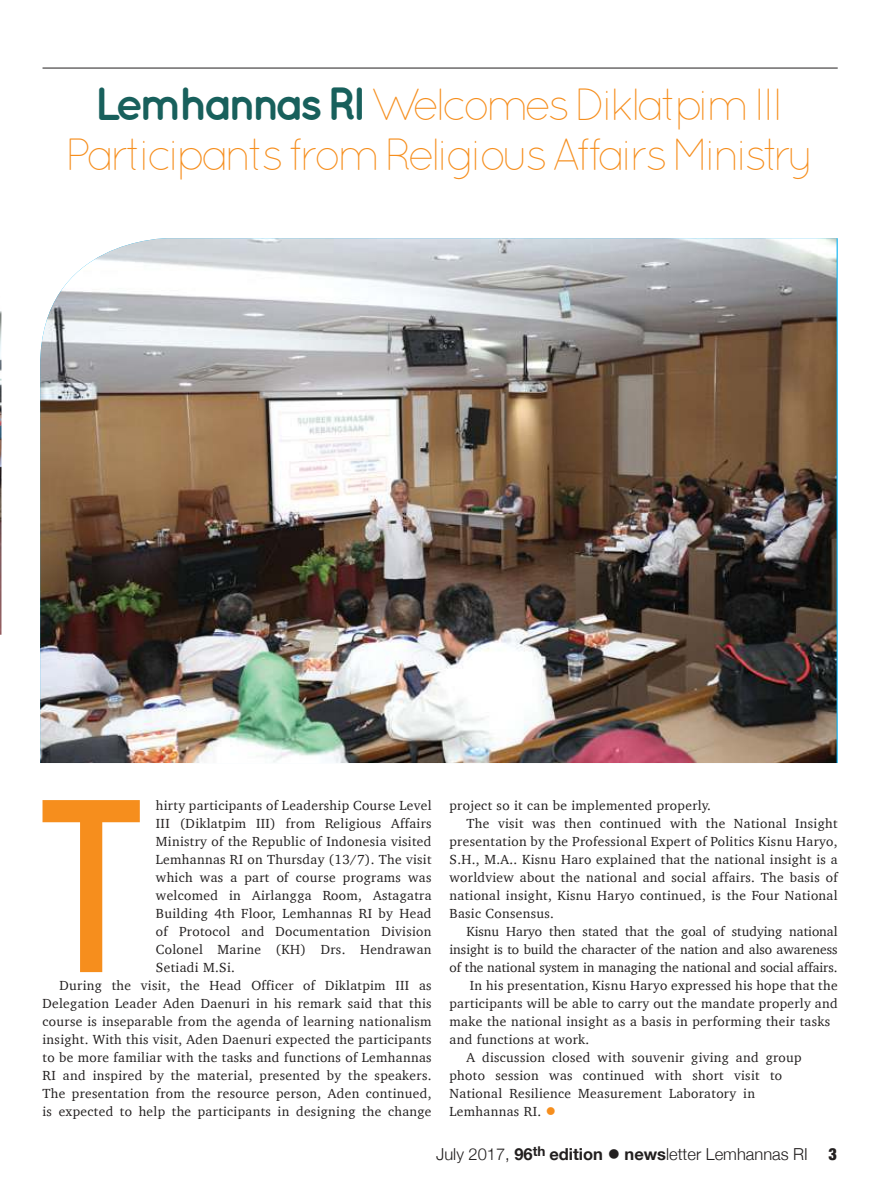
<style>
.page{position:relative;width:893px;height:1191px;background:#fff}
.page>*{position:absolute;margin:0;border:0;box-sizing:border-box;transform-origin:0 0}
.t1{font:900 233.25px "Ostrich Sans";color:#f68e1d}
.t2{font:300 45px/49.5px "Quicksand";letter-spacing:-.1em;color:#f68e1d;text-align:center}
.t3{font:300 16.5px "Helvetica Neue";color:#221f1f}
.t4{font:13.5px "Charter";letter-spacing:.025em;color:#221f1f}
.t5{font:13.5px "Charter";color:#221f1f}
.s1{font-weight:700;font-size:46.5px;color:#18605c}
.s2{color:#f68e1d}
.s3{font-weight:700}
.s4{font-weight:900;font-stretch:condensed}
</style>
<div class="page">
<hr style="left:43px;top:68px;width:795px;height:1px;background:#221f1f">
<img style="left:0;top:311px;width:2px;height:323px">
<img style="left:40px;top:238px;width:797px;height:525px">
<h2 class="t2" style="left:65px;top:84px;width:751px"><span class="s1">Lemhannas RI</span> Welcomes Diklatpim III<br>Participants from Religious Affairs Ministry</h2>
<h1 class="t1" style="left:43px;top:755px;width:109px">T</h1>
<p class="t4" style="left:156px;top:800px;width:277px">hirty participants of Leadership Course Level</p>
<p class="t4" style="left:156px;top:818px;width:277px">III (Diklatpim III) from Religious Affairs</p>
<p class="t4" style="left:156px;top:836px;width:277px">Ministry of the Republic of Indonesia visited</p>
<p class="t4" style="left:156px;top:854px;width:277px">Lemhannas RI on Thursday (13/7). The visit</p>
<p class="t4" style="left:156px;top:872px;width:277px">which was a part of course programs was</p>
<p class="t4" style="left:156px;top:890px;width:277px">welcomed in Airlangga Room, Astagatra</p>
<p class="t4" style="left:156px;top:908px;width:277px">Building 4th Floor, Lemhannas RI by Head</p>
<p class="t4" style="left:156px;top:926px;width:277px">of Protocol and Documentation Division</p>
<p class="t4" style="left:156px;top:944px;width:277px">Colonel Marine (KH) Drs. Hendrawan</p>
<p class="t4" style="left:156px;top:962px;width:80px">Setiadi M.Si.</p>
<p class="t4" style="left:60px;top:980px;width:374px">During the visit, the Head Officer of Diklatpim III as</p>
<p class="t4" style="left:43px;top:998px;width:391px">Delegation Leader Aden Daenuri in his remark said that this</p>
<p class="t4" style="left:43px;top:1016px;width:391px">course is inseparable from the agenda of learning nationalism</p>
<p class="t4" style="left:43px;top:1034px;width:391px">insight. With this visit, Aden Daenuri expected the participants</p>
<p class="t4" style="left:43px;top:1052px;width:391px">to be more familiar with the tasks and functions of Lemhannas</p>
<p class="t4" style="left:43px;top:1070px;width:390px">RI and inspired by the material, presented by the speakers.</p>
<p class="t4" style="left:43px;top:1088px;width:391px">The presentation from the resource person, Aden continued,</p>
<p class="t4" style="left:43px;top:1106px;width:391px">is expected to help the participants in designing the change</p>
<p class="t4" style="left:450px;top:800px;width:263px">project so it can be implemented properly.</p>
<p class="t4" style="left:467px;top:818px;width:373px">The visit was then continued with the National Insight</p>
<p class="t4" style="left:450px;top:836px;width:390px">presentation by the Professional Expert of Politics Kisnu Haryo,</p>
<p class="t4" style="left:450px;top:854px;width:390px">S.H., M.A.. Kisnu Haro explained that the national insight is a</p>
<p class="t4" style="left:450px;top:872px;width:390px">worldview about the national and social affairs. The basis of</p>
<p class="t4" style="left:450px;top:890px;width:390px">national insight, Kisnu Haryo continued, is the Four National</p>
<p class="t4" style="left:450px;top:908px;width:106px">Basic Consensus.</p>
<p class="t5" style="left:467px;top:926px;width:373px">Kisnu Haryo then stated that the goal of studying national</p>
<p class="t5" style="left:450px;top:944px;width:390px">insight is to build the character of the nation and also awareness</p>
<p class="t5" style="left:450px;top:962px;width:390px">of the national system in managing the national and social affairs.</p>
<p class="t4" style="left:470px;top:980px;width:369px">In his presentation, Kisnu Haryo expressed his hope that the</p>
<p class="t4" style="left:450px;top:998px;width:390px">participants will be able to carry out the mandate properly and</p>
<p class="t4" style="left:450px;top:1016px;width:382px">make the national insight as a basis in performing their tasks</p>
<p class="t4" style="left:450px;top:1034px;width:141px">and functions at work.</p>
<p class="t4" style="left:467px;top:1052px;width:337px">A discussion closed with souvenir giving and group</p>
<p class="t4" style="left:450px;top:1070px;width:334px">photo session was continued with short visit to</p>
<p class="t4" style="left:450px;top:1088px;width:307px">National Resilience Measurement Laboratory in</p>
<p class="t4" style="left:450px;top:1106px;width:108px">Lemhannas RI. <span class="s2">●</span></p>
<p class="t3" style="left:436px;top:1144px;width:402px">July 2017, <span class="s3">96</span><sup>th</sup> <span class="s3">edition</span> ● <span class="s3">news</span>letter Lemhannas RI <span class="s4">3</span></p>
</div>
